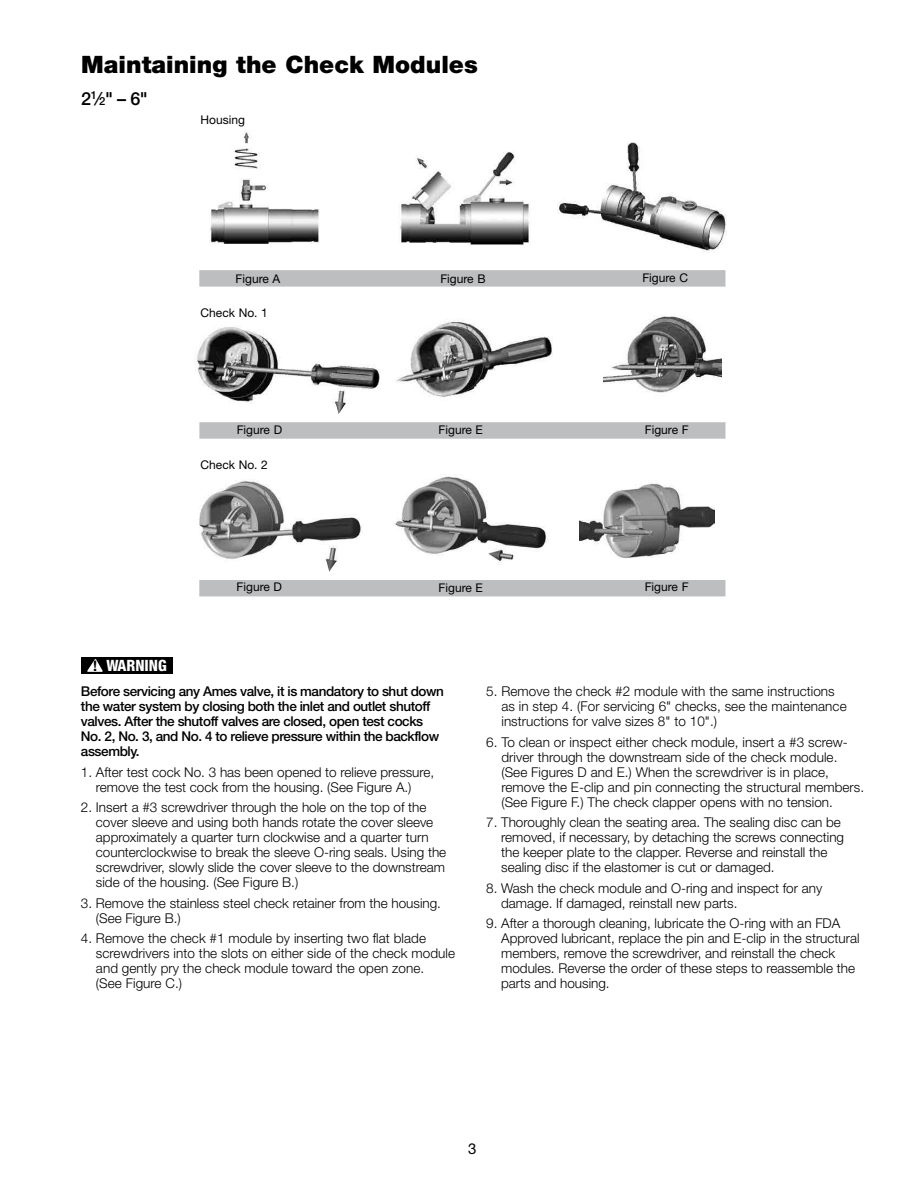
<style>
.page{position:relative;width:918px;height:1188px;background:#fff}
.page>*{position:absolute;margin:0;border:0;box-sizing:border-box;transform-origin:0 0}
.t1{font:900 24px "Helvetica Neue LT Std";color:#000}
.t2{font:500 18px "Helvetica Neue LT Std";color:#000}
.t3{font:800 condensed 15.6px "Helvetica Neue LT Std";color:#fff}
.t4{font:15px "Helvetica Neue LT Std";color:#000}
.t5{font:300 13.5px/15px "Helvetica Neue LT Std";color:#000}
.t6{font:500 13.5px/15px "Helvetica Neue LT Std";letter-spacing:-.03em;color:#000}
.t7{font:12px "Helvetica Neue LT Std";color:#000}
.s1{font-size:11.1px}
.s2{font-weight:700;font-stretch:normal;font-size:14.55px;color:#000}
</style>
<div class="page">
<div style="left:81px;top:657px;width:91px;height:16px;background:#000"></div>
<svg style="left:87px;top:659px;width:16px;height:13px"></svg>
<img style="left:557px;top:142px;width:169px;height:110px">
<img style="left:399px;top:152px;width:130px;height:93px">
<img style="left:209px;top:132px;width:111px;height:112px">
<div style="left:199px;top:270px;width:527px;height:17px;background:#bcbec0"></div>
<img style="left:395px;top:475px;width:153px;height:90px">
<img style="left:580px;top:483px;width:135px;height:76px">
<div style="left:199px;top:580px;width:527px;height:16px;background:#bcbec0"></div>
<img style="left:199px;top:479px;width:163px;height:93px">
<img style="left:603px;top:315px;width:119px;height:78px">
<img style="left:395px;top:320px;width:158px;height:77px">
<div style="left:199px;top:422px;width:527px;height:17px;background:#bcbec0"></div>
<img style="left:197px;top:327px;width:183px;height:87px">
<h1 class="t1" style="left:81px;top:50px;width:398px">Maintaining the Check Modules</h1>
<h2 class="t2" style="left:81px;top:88px;width:68px">2<sup>1</sup>⁄<span class="s1">2</span>" – 6"</h2>
<p class="t7" style="left:201px;top:113px;width:46px">Housing</p>
<p class="t7" style="left:236px;top:271px;width:46px">Figure A</p>
<p class="t7" style="left:440px;top:272px;width:47px">Figure B</p>
<p class="t7" style="left:642px;top:271px;width:47px">Figure C</p>
<p class="t7" style="left:201px;top:305px;width:69px">Check No. 1</p>
<p class="t7" style="left:237px;top:422px;width:47px">Figure D</p>
<p class="t7" style="left:439px;top:422px;width:46px">Figure E</p>
<p class="t7" style="left:645px;top:422px;width:45px">Figure F</p>
<p class="t7" style="left:201px;top:457px;width:69px">Check No. 2</p>
<p class="t7" style="left:237px;top:580px;width:47px">Figure D</p>
<p class="t7" style="left:439px;top:580px;width:46px">Figure E</p>
<p class="t7" style="left:645px;top:580px;width:45px">Figure F</p>
<p class="t3" style="left:93px;top:656px;width:75px"><span class="s2">!</span> WARNING</p>
<p class="t6" style="left:81px;top:684px;width:365px">Before servicing any Ames valve, it is mandatory to shut down the water system by closing both the inlet and outlet shutoff valves. After the shutoff valves are closed, open test cocks No. 2, No. 3, and No. 4 to relieve pressure within the backflow assembly.</p>
<p class="t5" style="left:81px;top:764px;width:355px;text-align:center">1. After test cock No. 3 has been opened to relieve pressure, remove the test cock from the housing. (See Figure A.)</p>
<p class="t5" style="left:96px;top:800px;width:352px;text-indent:-15px">2. Insert a #3 screwdriver through the hole on the top of the cover sleeve and using both hands rotate the cover sleeve approximately a quarter turn clockwise and a quarter turn counterclockwise to break the sleeve O-ring seals. Using the screwdriver, slowly slide the cover sleeve to the downstream side of the housing. (See Figure B.)</p>
<p class="t5" style="left:96px;top:895px;width:347px;text-indent:-15px">3. Remove the stainless steel check retainer from the housing. (See Figure B.)</p>
<p class="t5" style="left:96px;top:931px;width:361px;text-indent:-15px">4. Remove the check #1 module by inserting two flat blade screwdrivers into the slots on either side of the check module and gently pry the check module toward the open zone.<br>(See Figure C.)</p>
<p class="t5" style="left:501px;top:684px;width:347px;text-indent:-15px">5. Remove the check #2 module with the same instructions as in step 4. (For servicing 6" checks, see the maintenance instructions for valve sizes 8" to 10".)</p>
<p class="t5" style="left:501px;top:734px;width:364px;text-indent:-15px">6. To clean or inspect either check module, insert a #3 screw&shy;driver through the downstream side of the check module. (See Figures D and E.) When the screwdriver is in place, remove the E-clip and pin connecting the structural members. (See Figure F.) The check clapper opens with no tension.</p>
<p class="t5" style="left:501px;top:815px;width:344px;text-indent:-15px">7. Thoroughly clean the seating area. The sealing disc can be removed, if necessary, by detaching the screws connecting the keeper plate to the clapper. Reverse and reinstall the sealing disc if the elastomer is cut or damaged.</p>
<p class="t5" style="left:501px;top:880px;width:323px;text-indent:-15px">8. Wash the check module and O-ring and inspect for any damage. If damaged, reinstall new parts.</p>
<p class="t5" style="left:501px;top:916px;width:360px;text-indent:-15px">9. After a thorough cleaning, lubricate the O-ring with an FDA Approved lubricant, replace the pin and E-clip in the structural members, remove the screwdriver, and reinstall the check modules. Reverse the order of these steps to reassemble the parts and housing.</p>
<p class="t4" style="left:468px;top:1139px;width:10px">3</p>
</div>
